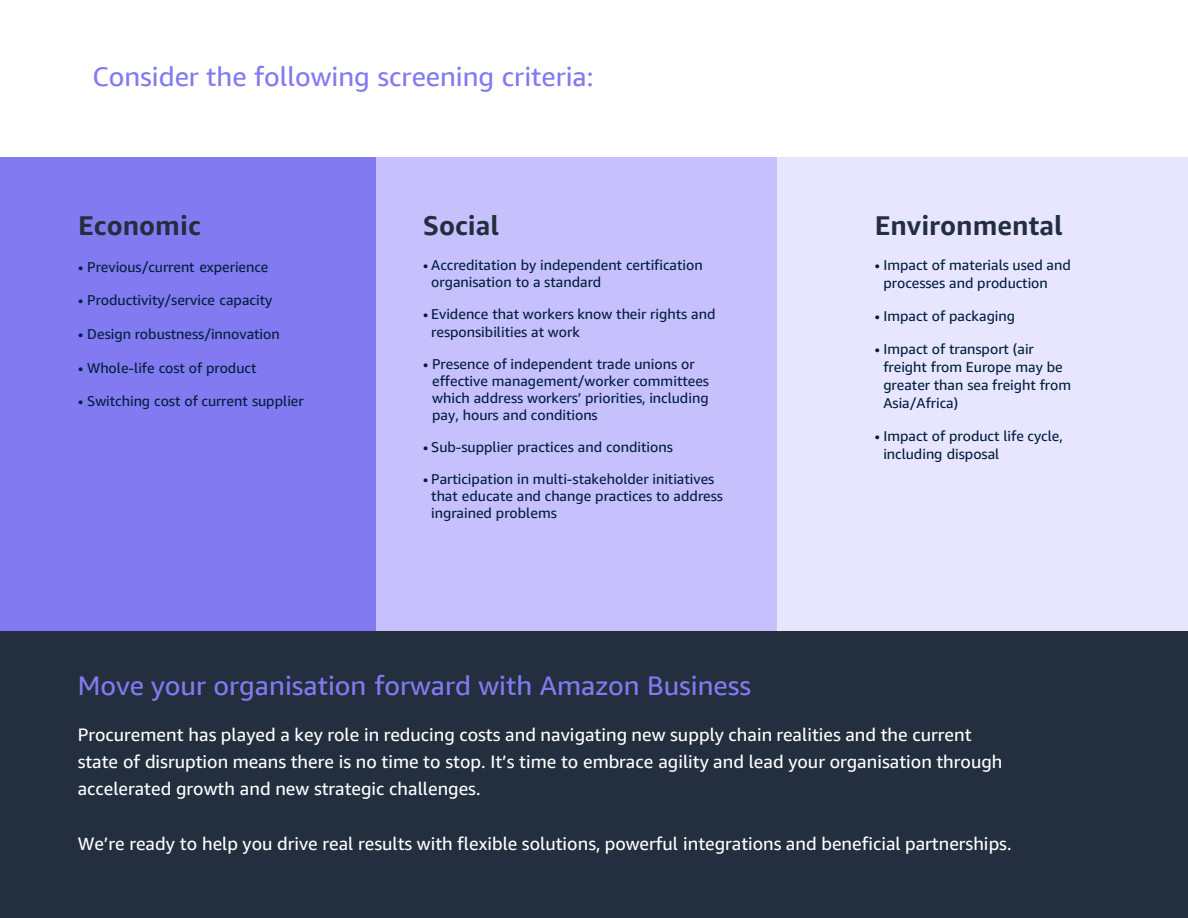
<style>
.page{position:relative;width:1188px;height:918px;background:#fff}
.page>*{position:absolute;margin:0;border:0;box-sizing:border-box;transform-origin:0 0}
.t1{font:27px "Amazon Ember Display";color:#827af0}
.t2{font:700 27px "Amazon Ember";color:#232f3e}
.t3{font:18px/27px "Amazon Ember";color:#fff}
.t4{font:14.25px/17.1px "Amazon Ember";color:#001f3c}
</style>
<div class="page">
<div style="left:376px;top:158px;width:402px;height:474px;background:#c6c0fd"></div>
<div style="left:778px;top:158px;width:410px;height:474px;background:#e8e6ff"></div>
<div style="left:0;top:158px;width:376px;height:474px;background:#827af0"></div>
<div style="left:0;top:632px;width:1188px;height:286px;background:#232f3e"></div>
<p class="t1" style="left:92px;top:60px;width:503px">Consider the following screening criteria:</p>
<p class="t2" style="left:78px;top:208px;width:124px">Economic</p>
<p class="t4" style="left:78px;top:258px;width:192px">• Previous/current experience</p>
<p class="t4" style="left:78px;top:292px;width:196px">• Productivity/service capacity</p>
<p class="t4" style="left:78px;top:326px;width:203px">• Design robustness/innovation</p>
<p class="t4" style="left:78px;top:359px;width:180px">• Whole-life cost of product</p>
<p class="t4" style="left:78px;top:393px;width:227px">• Switching cost of current supplier</p>
<p class="t2" style="left:423px;top:208px;width:78px">Social</p>
<p class="t4" style="left:431px;top:257px;width:273px;text-indent:-8px">• Accreditation by independent certification organisation to a standard</p>
<p class="t4" style="left:431px;top:306px;width:286px;text-indent:-8px">• Evidence that workers know their rights and responsibilities at work</p>
<p class="t4" style="left:432px;top:355px;width:278px;text-indent:-9px">• Presence of independent trade unions or effective management/worker committees which address workers’ priorities, including pay, hours and conditions</p>
<p class="t4" style="left:423px;top:439px;width:251px">• Sub-supplier practices and conditions</p>
<p class="t4" style="left:431px;top:471px;width:293px;text-indent:-8px">• Participation in multi-stakeholder initiatives that educate and change practices to address ingrained problems</p>
<p class="t2" style="left:875px;top:208px;width:190px">Environmental</p>
<p class="t4" style="left:883px;top:257px;width:189px;line-height:18px;text-indent:-9px">• Impact of materials used and processes and production</p>
<p class="t4" style="left:875px;top:308px;width:142px">• Impact of packaging</p>
<p class="t4" style="left:883px;top:340px;width:189px;line-height:18px;text-indent:-9px">• Impact of transport (air freight from Europe may be greater than sea freight from<br>Asia/Africa)</p>
<p class="t4" style="left:883px;top:427px;width:181px;line-height:18px;text-indent:-9px">• Impact of product life cycle, including disposal</p>
<p class="t1" style="left:78px;top:669px;width:675px">Move your organisation forward with Amazon Business</p>
<p class="t3" style="left:78px;top:721px;width:926px">Procurement has played a key role in reducing costs and navigating new supply chain realities and the current state of disruption means there is no time to stop. It’s time to embrace agility and lead your organisation through accelerated growth and new strategic challenges.</p>
<p class="t3" style="left:78px;top:831px;width:935px">We’re ready to help you drive real results with flexible solutions, powerful integrations and beneficial partnerships.</p>
</div>
